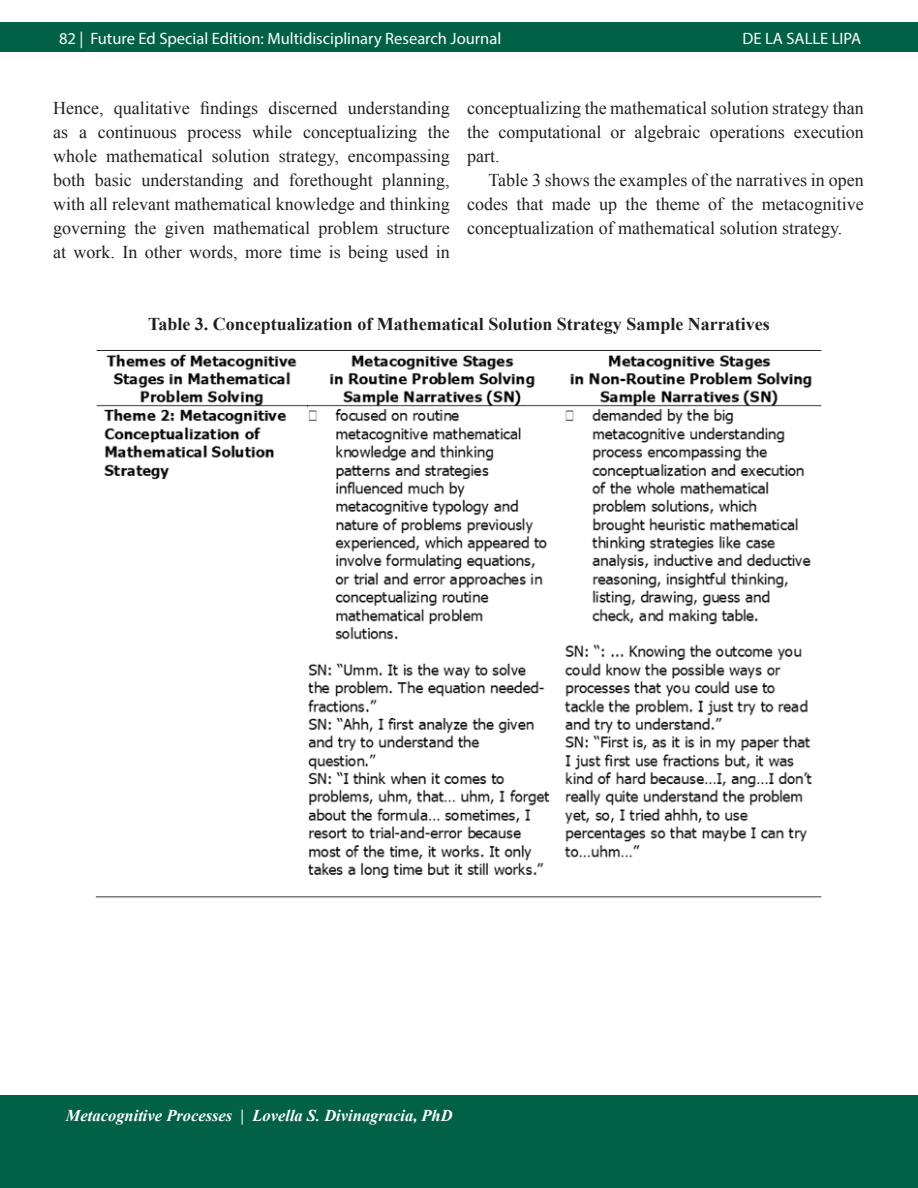
<style>
.page{position:relative;width:918px;height:1188px;background:#fff}
.page>*{position:absolute;margin:0;border:0;box-sizing:border-box;transform-origin:0 0}
.t1{font:18px/24px "Times New Roman";color:#231f20;text-align:justify}
.t2{font:700 18px "Times New Roman";color:#231f20}
.t3{font:16.5px "Myriad Pro";color:#fff}
.t4{font:italic 700 16.5px "Times New Roman";color:#fff}
</style>
<div class="page">
<div style="left:0;top:22px;width:918px;height:30px;background:#006147"></div>
<div style="left:0;top:1095px;width:918px;height:93px;background:#006147"></div>
<img style="left:96px;top:354px;width:726px;height:544px">
<p class="t3" style="left:59px;top:28px;width:444px">82 | Future Ed Special Edition: Multidisciplinary Research Journal</p>
<p class="t3" style="left:742px;top:28px;width:120px">DE LA SALLE LIPA</p>
<p class="t1" style="left:53px;top:96px;width:398px">Hence, qualitative findings discerned understanding as a continuous process while conceptualizing the whole mathematical solution strategy, encompassing both basic understanding and forethought planning, with all relevant mathematical knowledge and thinking governing the given mathematical problem structure at work. In other words, more time is being used in</p>
<p class="t1" style="left:467px;top:96px;width:398px">conceptualizing the mathematical solution strategy than the computational or algebraic operations execution part.</p>
<p class="t1" style="left:467px;top:168px;width:398px;text-indent:21px">Table 3 shows the examples of the narratives in open codes that made up the theme of the metacognitive conceptualization of mathematical solution strategy.</p>
<p class="t2" style="left:148px;top:311px;width:623px">Table 3. Conceptualization of Mathematical Solution Strategy Sample Narratives</p>
<p class="t4" style="left:66px;top:1104px;width:388px">Metacognitive Processes | Lovella S. Divinagracia, PhD</p>
</div>
